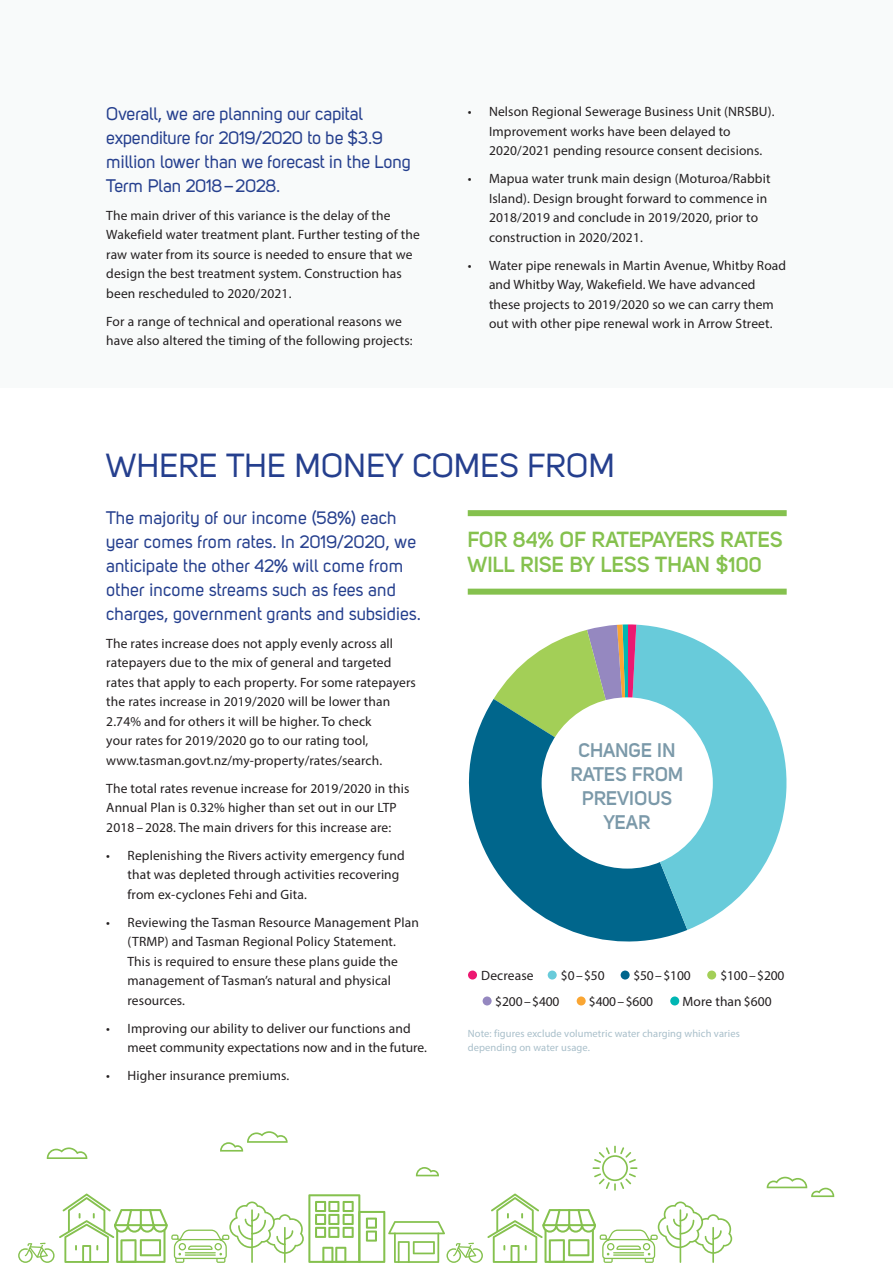
<style>
.page{position:relative;width:893px;height:1263px;background:#fff}
.page>*{position:absolute;margin:0;border:0;box-sizing:border-box;transform-origin:0 0}
.t1{font:33px "Uni Sans Regular";color:#253f8e}
.Sub_head{font:700 21.6px/24.9px "Uni Sans Semi";color:#85c14e}
.t2{font:700 19.5px/24px "Uni Sans Semi";color:#7b99a9;text-align:center}
.Intro_para{font:18px/24px "Uni Sans Regular";color:#253f8e}
.Body{font:13.5px/19.5px "Myriad Pro";letter-spacing:.01em;color:#231f20}
.Smallprint{font:10.5px/13.5px "Myriad Pro";letter-spacing:.01em;color:#a9bfca}
</style>
<div class="page">
<hr style="left:0;top:0;width:1px;height:1263px;background:#eaf3f7">
<svg style="left:468px;top:699px;width:219px;height:243px;fill:#00668c"></svg>
<svg style="left:628px;top:625px;width:159px;height:305px;fill:#68cbda"></svg>
<svg style="left:494px;top:624px;width:142px;height:159px"></svg>
<div style="left:1px;top:0;width:892px;height:388px;background:#f8fafa"></div>
<div style="left:548px;top:970px;width:9px;height:9px;background:#68cbda;border-radius:50%"></div>
<div style="left:468px;top:970px;width:9px;height:9px;background:#ed1871;border-radius:50%"></div>
<div style="left:542px;top:697px;width:171px;height:171px;background:#fff;border-radius:50%"></div>
<div style="left:621px;top:970px;width:9px;height:9px;background:#00668c;border-radius:50%"></div>
<div style="left:707px;top:970px;width:9px;height:9px;background:#a3cf57;border-radius:50%"></div>
<div style="left:483px;top:996px;width:9px;height:9px;background:#9588c0;border-radius:50%"></div>
<div style="left:577px;top:996px;width:9px;height:9px;background:#faa633;border-radius:50%"></div>
<div style="left:670px;top:996px;width:9px;height:9px;background:#00b6b3;border-radius:50%"></div>
<svg style="left:767px;top:1177px;width:67px;height:20px"></svg>
<svg style="left:18px;top:1131px;width:714px;height:132px"></svg>
<div style="left:468px;top:589px;width:319px;height:6px;background:#85c14e"></div>
<div style="left:468px;top:510px;width:319px;height:6px;background:#85c14e"></div>
<p class="Intro_para" style="left:106px;top:101px;width:306px">Overall, we are planning our capital expenditure for 2019/2020 to be $3.9 million lower than we forecast in the Long Term Plan 2018–2028.</p>
<p class="Body" style="left:106px;top:205px;width:315px">The main driver of this variance is the delay of the Wakefield water treatment plant. Further testing of the raw water from its source is needed to ensure that we design the best treatment system. Construction has been rescheduled to 2020/2021.</p>
<p class="Body" style="left:106px;top:311px;width:308px">For a range of technical and operational reasons we have also altered the timing of the following projects:</p>
<p class="Body" style="left:489px;top:102px;width:287px;text-indent:-21px">• Nelson Regional Sewerage Business Unit (NRSBU).<br>Improvement works have been delayed to<br>2020/2021 pending resource consent decisions.</p>
<p class="Body" style="left:489px;top:169px;width:283px;text-indent:-21px">• Mapua water trunk main design (Moturoa/Rabbit Island). Design brought forward to commence in 2018/2019 and conclude in 2019/2020, prior to construction in 2020/2021.</p>
<p class="Body" style="left:489px;top:255px;width:299px;text-indent:-21px">• Water pipe renewals in Martin Avenue, Whitby Road and Whitby Way, Wakefield. We have advanced these projects to 2019/2020 so we can carry them out with other pipe renewal work in Arrow Street.</p>
<p class="t1" style="left:106px;top:446px;width:510px">WHERE THE MONEY COMES FROM</p>
<p class="Intro_para" style="left:106px;top:505px;width:316px">The majority of our income (58%) each year comes from rates. In 2019/2020, we anticipate the other 42% will come from other income streams such as fees and charges, government grants and subsidies.</p>
<p class="Body" style="left:106px;top:633px;width:311px">The rates increase does not apply evenly across all ratepayers due to the mix of general and targeted rates that apply to each property. For some ratepayers the rates increase in 2019/2020 will be lower than 2.74% and for others it will be higher. To check<br>your rates for 2019/2020 go to our rating tool, www.tasman.govt.nz/my-property/rates/search.</p>
<p class="Body" style="left:106px;top:778px;width:305px">The total rates revenue increase for 2019/2020 in this<br>Annual Plan is 0.32% higher than set out in our LTP<br>2018 – 2028. The main drivers for this increase are:</p>
<p class="Body" style="left:128px;top:845px;width:279px;text-indent:-21px">• Replenishing the Rivers activity emergency fund that was depleted through activities recovering from ex-cyclones Fehi and Gita.</p>
<p class="Body" style="left:128px;top:912px;width:293px;text-indent:-21px">• Reviewing the Tasman Resource Management Plan (TRMP) and Tasman Regional Policy Statement.<br>This is required to ensure these plans guide the management of Tasman’s natural and physical resources.</p>
<p class="Body" style="left:128px;top:1018px;width:301px;text-indent:-21px">• Improving our ability to deliver our functions and meet community expectations now and in the future.</p>
<p class="Body" style="left:106px;top:1066px;width:185px">• Higher insurance premiums.</p>
<p class="Sub_head" style="left:468px;top:527px;width:317px">FOR 84% OF RATEPAYERS RATES<br>WILL RISE BY LESS THAN $100</p>
<p class="t2" style="left:571px;top:738px;width:114px">CHANGE IN<br>RATES FROM<br>PREVIOUS<br>YEAR</p>
<p class="Body" style="left:481px;top:966px;width:54px">Decrease</p>
<p class="Body" style="left:561px;top:966px;width:45px">$0–$50</p>
<p class="Body" style="left:633px;top:966px;width:59px">$50–$100</p>
<p class="Body" style="left:720px;top:966px;width:66px">$100–$200</p>
<p class="Body" style="left:495px;top:991px;width:66px">$200–$400</p>
<p class="Body" style="left:589px;top:991px;width:66px">$400–$600</p>
<p class="Body" style="left:682px;top:991px;width:91px">More than $600</p>
<p class="Smallprint" style="left:468px;top:1026px;width:274px">Note: figures exclude volumetric water charging which varies depending on water usage.</p>
</div>
